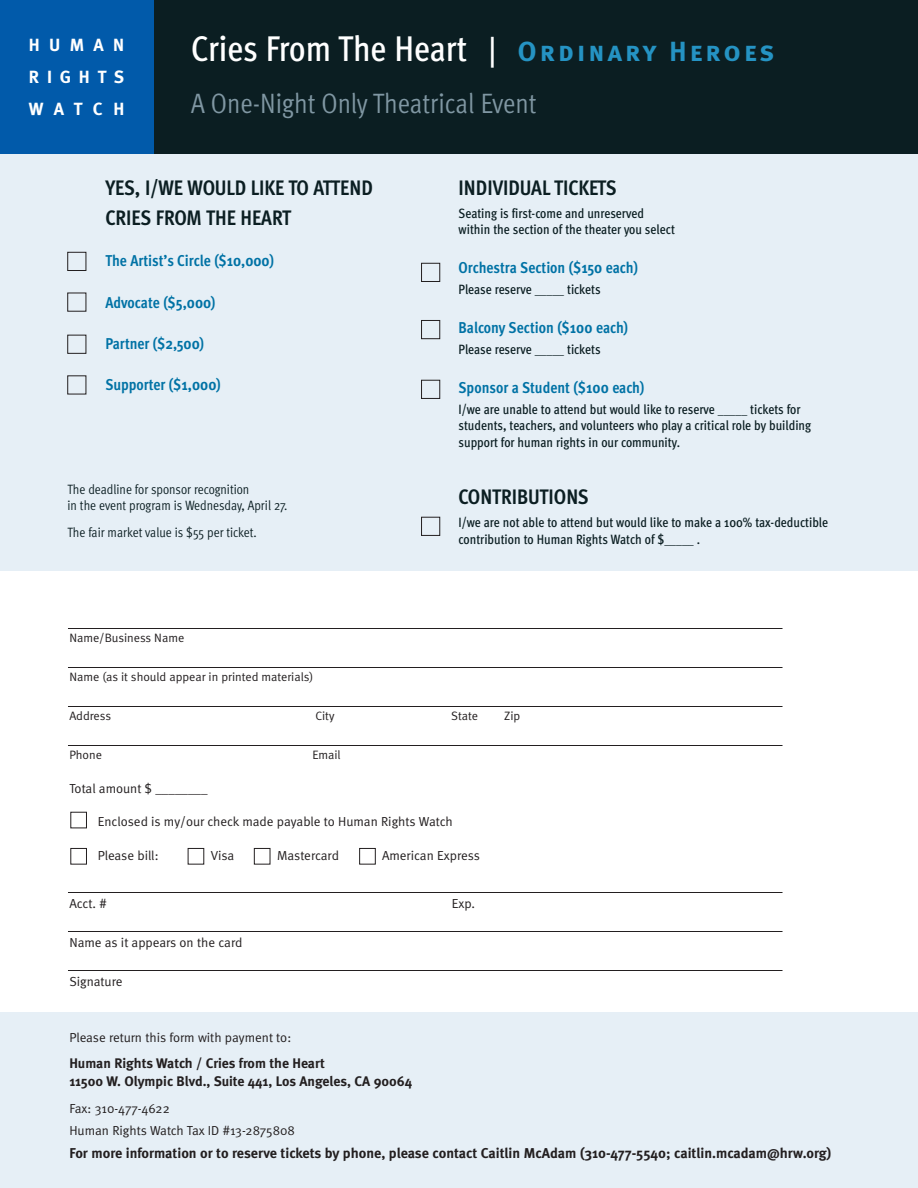
<style>
.page{position:relative;width:918px;height:1188px;background:#fff}
.page>*{position:absolute;margin:0;border:0;box-sizing:border-box;transform-origin:0 0}
.t1{font:500 35.7px "Meta Cond";color:#fff}
.t2{font:28.05px "Meta Cond Normal";color:#8097a3}
.t3{font:700 21px/30px "Meta Cond";color:#0b1e22}
.t4{font:700 17.7px/32.4px "Meta";letter-spacing:.53em;color:#fff;text-align:justify}
.t5{font:700 15.75px "Meta Cond";color:#0072a5}
.t6{font:700 14.25px "Meta";color:#231f20}
.t7{font:700 13.8px/18px "Meta";color:#231f20}
.t8{font:500 13.5px/16.5px "Meta Cond";color:#0b1e22}
.t9{font:13.5px/16.5px "Meta Cond Normal";color:#0b1e22}
.t10{font:13.05px/22.5px "Meta Normal";color:#231f20}
.t11{font:12.15px "Meta Normal";color:#231f20}
.s1{font-size:31.95px}
.s2{font-family:"Meta Bold Caps";font-weight:400;font-size:27.75px;color:#2593c3}
</style>
<div class="page">
<div style="left:0;top:153px;width:918px;height:417px;background:#e6eff6"></div>
<div style="left:0;top:1012px;width:918px;height:176px;background:#e6eff6"></div>
<div style="left:68px;top:252px;width:18px;height:19px;border:1px solid #231f20"></div>
<div style="left:68px;top:335px;width:18px;height:19px;border:1px solid #231f20"></div>
<div style="left:421px;top:263px;width:19px;height:19px;border:1px solid #231f20"></div>
<div style="left:421px;top:320px;width:19px;height:19px;border:1px solid #231f20"></div>
<div style="left:421px;top:380px;width:19px;height:19px;border:1px solid #231f20"></div>
<div style="left:421px;top:517px;width:19px;height:19px;border:1px solid #231f20"></div>
<div style="left:71px;top:812px;width:16px;height:16px;border:1px solid #231f20"></div>
<div style="left:71px;top:848px;width:16px;height:16px;border:1px solid #231f20"></div>
<div style="left:188px;top:848px;width:16px;height:16px;border:1px solid #231f20"></div>
<div style="left:254px;top:848px;width:16px;height:16px;border:1px solid #231f20"></div>
<div style="left:359px;top:848px;width:17px;height:16px;border:1px solid #231f20"></div>
<hr style="left:68px;top:628px;width:715px;height:1px;background:#231f20">
<hr style="left:68px;top:667px;width:715px;height:1px;background:#231f20">
<hr style="left:68px;top:706px;width:715px;height:1px;background:#231f20">
<hr style="left:68px;top:745px;width:715px;height:1px;background:#231f20">
<hr style="left:68px;top:892px;width:715px;height:1px;background:#231f20">
<hr style="left:68px;top:931px;width:715px;height:1px;background:#231f20">
<hr style="left:68px;top:970px;width:715px;height:1px;background:#231f20">
<div style="left:0;top:0;width:918px;height:153px;background:#0b1e22"></div>
<div style="left:0;top:0;width:153px;height:153px;background:#015aaa"></div>
<h3 class="t4" style="left:29px;top:30px;width:97px">HUMAN RIGHTS WATCH</h3>
<h1 class="t1" style="left:191px;top:35px;width:585px">Cries FromThe Heart <span class="s1">|</span> <span class="s2">Ordinary Heroes</span></h1>
<h2 class="t2" style="left:191px;top:92px;width:347px">A One-Night Only Theatrical Event</h2>
<h3 class="t3" style="left:105px;top:175px;width:269px">YES, I/WE WOULD LIKE TO ATTEND<br>CRIES FROM THE HEART</h3>
<p class="t5" style="left:105px;top:255px;width:170px">The Artist’s Circle ($10,000)</p>
<p class="t5" style="left:105px;top:296px;width:112px">Advocate ($5,000)</p>
<p class="t5" style="left:105px;top:337px;width:100px">Partner ($2,500)</p>
<p class="t5" style="left:105px;top:378px;width:117px">Supporter ($1,000)</p>
<p class="t9" style="left:67px;top:482px;width:222px">The deadline for sponsor recognition<br>in the event program is Wednesday, April 27.</p>
<p class="t9" style="left:67px;top:525px;width:191px">The fair market value is $55 per ticket.</p>
<h3 class="t3" style="left:459px;top:174px;width:160px">INDIVIDUAL TICKETS</h3>
<p class="t8" style="left:459px;top:206px;width:218px">Seating is first-come and unreserved within the section of the theater you select</p>
<p class="t5" style="left:459px;top:262px;width:181px">Orchestra Section ($150 each)</p>
<p class="t8" style="left:459px;top:282px;width:144px">Please reserve _____ tickets</p>
<p class="t5" style="left:459px;top:322px;width:171px">Balcony Section ($100 each)</p>
<p class="t8" style="left:459px;top:342px;width:144px">Please reserve _____ tickets</p>
<p class="t5" style="left:459px;top:381px;width:187px">Sponsor a Student ($100 each)</p>
<p class="t8" style="left:459px;top:402px;width:354px">I/we are unable to attend but would like to reserve _____ tickets for students, teachers, and volunteers who play a critical role by building support for human rights in our community.</p>
<h3 class="t3" style="left:459px;top:484px;width:132px">CONTRIBUTIONS</h3>
<p class="t8" style="left:459px;top:515px;width:371px">I/we are not able to attend but would like to make a 100% tax-deductible contribution to Human Rights Watch of $_____ .</p>
<p class="t11" style="left:69px;top:633px;width:116px">Name/Business Name</p>
<p class="t11" style="left:69px;top:672px;width:245px">Name (as it should appear in printed materials)</p>
<p class="t11" style="left:69px;top:711px;width:43px">Address</p>
<p class="t11" style="left:315px;top:711px;width:21px">City</p>
<p class="t11" style="left:451px;top:711px;width:28px">State</p>
<p class="t11" style="left:504px;top:711px;width:18px">Zip</p>
<p class="t11" style="left:69px;top:750px;width:34px">Phone</p>
<p class="t11" style="left:312px;top:750px;width:30px">Email</p>
<p class="t10" style="left:69px;top:778px;width:140px">Total amount $ ________</p>
<p class="t10" style="left:98px;top:812px;width:357px">Enclosed is my/our check made payable to Human Rights Watch</p>
<p class="t10" style="left:98px;top:845px;width:62px">Please bill:</p>
<p class="t10" style="left:211px;top:845px;width:25px">Visa</p>
<p class="t10" style="left:277px;top:845px;width:63px">Mastercard</p>
<p class="t10" style="left:382px;top:845px;width:99px">American Express</p>
<p class="t10" style="left:69px;top:893px;width:39px">Acct. #</p>
<p class="t10" style="left:452px;top:893px;width:25px">Exp.</p>
<p class="t10" style="left:69px;top:932px;width:175px">Name as it appears on the card</p>
<p class="t10" style="left:69px;top:971px;width:55px">Signature</p>
<p class="t10" style="left:69px;top:1028px;width:223px">Please return this form with payment to:</p>
<p class="t7" style="left:69px;top:1055px;width:344px">Human Rights Watch / Cries from the Heart<br>11500 W. Olympic Blvd., Suite 441, Los Angeles, CA 90064</p>
<p class="t10" style="left:69px;top:1098px;width:227px">Fax: 310-477-4622<br>Human Rights Watch Tax ID #13-2875808</p>
<p class="t6" style="left:69px;top:1148px;width:763px">For more information or to reserve tickets by phone, please contact Caitlin McAdam (310-477-5540; caitlin.mcadam@hrw.org)</p>
</div>
